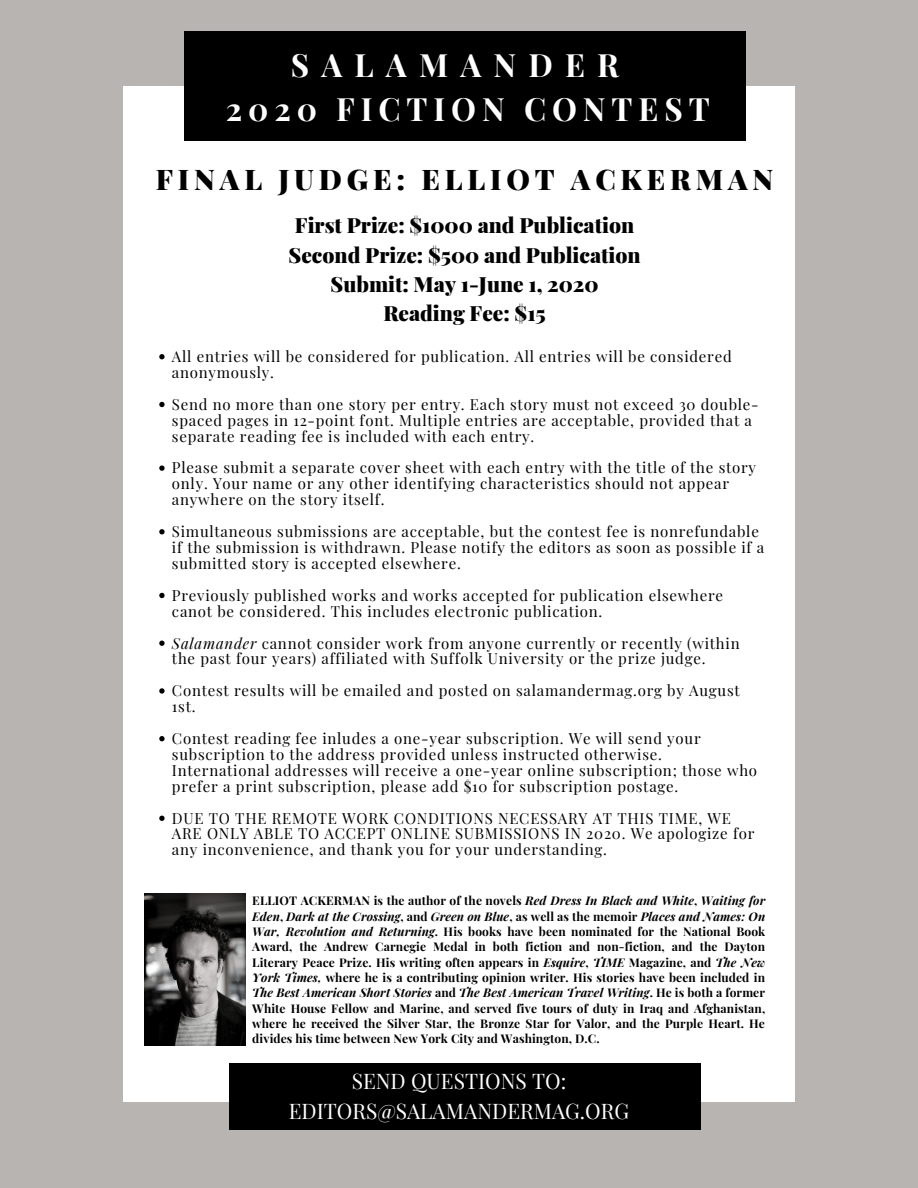
<style>
.page{position:relative;width:918px;height:1188px;background:#b7b4b1}
.page>*{position:absolute;margin:0;border:0;box-sizing:border-box;transform-origin:0 0}
.t1{font:700 31.5px/44.1px "Playfair Display SC";letter-spacing:.19em;color:#fff}
.t2{font:900 28.5px "Playfair Display";letter-spacing:.17em;color:#000}
.t3{font:900 21px/29.2px "Playfair Display";color:#000;text-align:center}
.t4{font:21px/29.2px "Playfair Display SC";color:#fff;text-align:center}
.t5{font:15px/15.9px "Playfair Display";letter-spacing:.05em;color:#000}
.t6{font:700 12px/15.3px "Playfair Display";letter-spacing:.01em;color:#000;text-align:justify}
.s1{font-style:italic}
</style>
<div class="page">
<div style="left:123px;top:86px;width:672px;height:1016px;background:#fff"></div>
<div style="left:184px;top:32px;width:562px;height:109px;background:#000"></div>
<svg style="left:159px;top:354px;width:6px;height:5px"></svg>
<svg style="left:159px;top:402px;width:6px;height:5px"></svg>
<svg style="left:159px;top:465px;width:6px;height:6px"></svg>
<svg style="left:159px;top:529px;width:6px;height:5px"></svg>
<svg style="left:159px;top:593px;width:6px;height:5px"></svg>
<svg style="left:159px;top:641px;width:6px;height:5px"></svg>
<svg style="left:159px;top:688px;width:6px;height:6px"></svg>
<svg style="left:159px;top:736px;width:6px;height:5px"></svg>
<svg style="left:159px;top:816px;width:6px;height:5px"></svg>
<img style="left:145px;top:894px;width:101px;height:151px">
<div style="left:229px;top:1063px;width:472px;height:67px;background:#000"></div>
<h1 class="t1" style="left:226px;top:42px;width:485px;text-indent:65px">SALAMANDER<br>2020 FICTION CONTEST</h1>
<h2 class="t2" style="left:156px;top:159px;width:619px">FINAL JUDGE: ELLIOT ACKERMAN</h2>
<h3 class="t3" style="left:289px;top:210px;width:354px">First Prize: $1000 and Publication<br>Second Prize: $500 and Publication<br>Submit: May 1-June 1, 2020<br>Reading Fee: $15</h3>
<p class="t5" style="left:172px;top:348px;width:561px">All entries will be considered for publication. All entries will be considered anonymously.</p>
<p class="t5" style="left:172px;top:396px;width:588px">Send no more than one story per entry. Each story must not exceed 30 double&shy;spaced pages in 12-point font. Multiple entries are acceptable, provided that a separate reading fee is included with each entry.</p>
<p class="t5" style="left:172px;top:459px;width:586px">Please submit a separate cover sheet with each entry with the title of the story only. Your name or any other identifying characteristics should not appear anywhere on the story itself.</p>
<p class="t5" style="left:172px;top:523px;width:594px">Simultaneous submissions are acceptable, but the contest fee is nonrefundable if the submission is withdrawn. Please notify the editors as soon as possible if a submitted story is accepted elsewhere.</p>
<p class="t5" style="left:172px;top:587px;width:553px">Previously published works and works accepted for publication elsewhere canot be considered. This includes electronic publication.</p>
<p class="t5" style="left:172px;top:634px;width:569px"><span class="s1">Salamander</span> cannot consider work from anyone currently or recently (within the past four years) affiliated with Suffolk University or the prize judge.</p>
<p class="t5" style="left:172px;top:682px;width:569px">Contest results will be emailed and posted on salamandermag.org by August<br>1st.</p>
<p class="t5" style="left:172px;top:730px;width:587px">Contest reading fee inludes a one-year subscription. We will send your subscription to the address provided unless instructed otherwise.<br>International addresses will receive a one-year online subscription; those who prefer a print subscription, please add $10 for subscription postage.</p>
<p class="t5" style="left:172px;top:809px;width:584px">DUE TO THE REMOTE WORK CONDITIONS NECESSARY AT THIS TIME, WE<br>ARE ONLY ABLE TO ACCEPT ONLINE SUBMISSIONS IN 2020. We apologize for any inconvenience, and thank you for your understanding.</p>
<p class="t6" style="left:252px;top:893px;width:515px">ELLIOT ACKERMAN is the author of the novels <span class="s1">Red Dress In Black and White</span>, <span class="s1">Waiting for Eden</span>, <span class="s1">Dark at the Crossing</span>, and <span class="s1">Green on Blue</span>, as well as the memoir <span class="s1">Places and Names: On War, Revolution and Returning</span>. His books have been nominated for the National Book Award, the Andrew Carnegie Medal in both fiction and non-fiction, and the Dayton Literary Peace Prize. His writing often appears in <span class="s1">Esquire</span>, <span class="s1">TIME</span> Magazine, and <span class="s1">The New York Times,</span> where he is a contributing opinion writer. His stories have been included in <span class="s1">The Best American Short Stories</span> and <span class="s1">The Best American Travel Writing</span>. He is both a former White House Fellow and Marine, and served five tours of duty in Iraq and Afghanistan, where he received the Silver Star, the Bronze Star for Valor, and the Purple Heart. He divides his time between New York City and Washington, D.C.</p>
<h3 class="t4" style="left:289px;top:1066px;width:342px">SEND QUESTIONS TO:<br>EDITORS@SALAMANDERMAG.ORG</h3>
</div>
